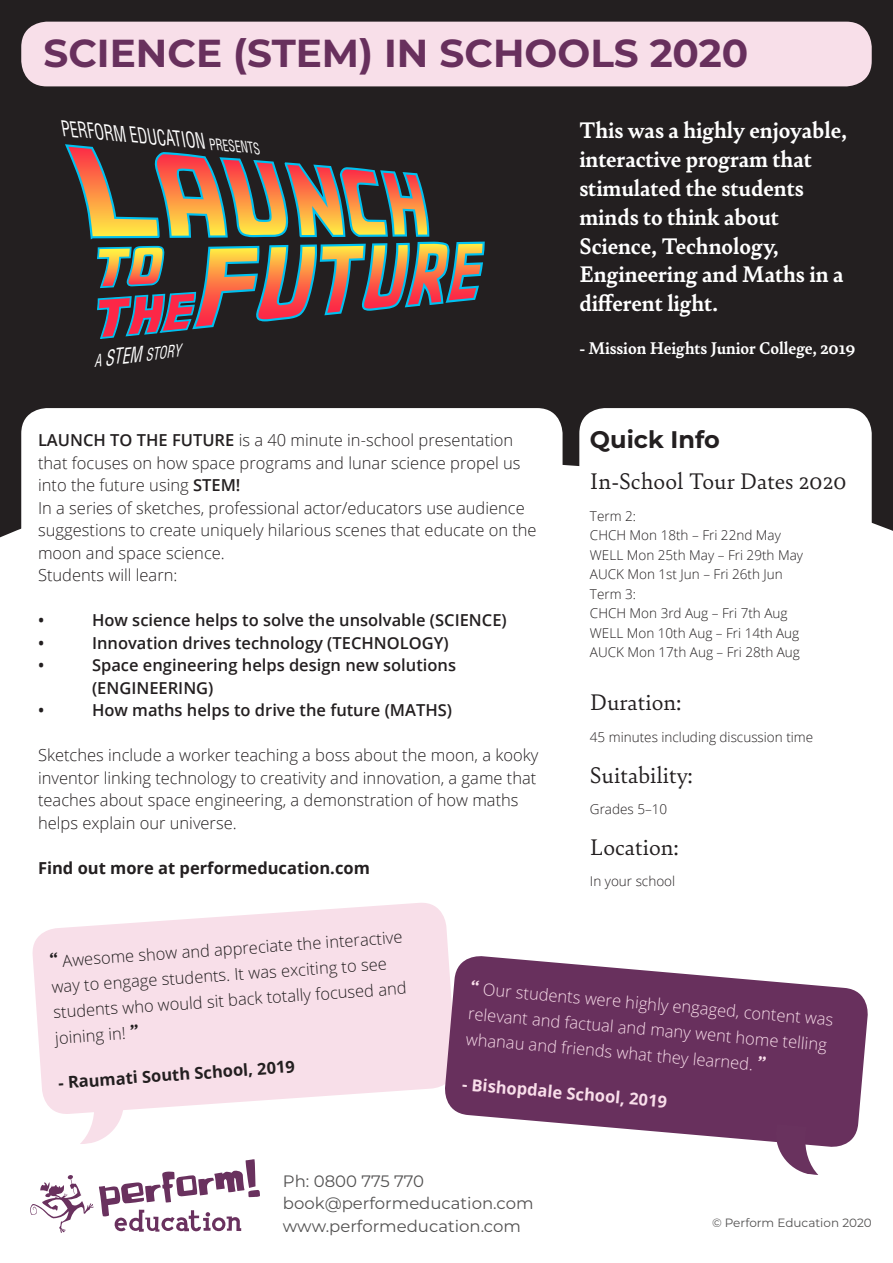
<style>
.page{position:relative;width:893px;height:1263px;background:#fff}
.page>*{position:absolute;margin:0;border:0;box-sizing:border-box;transform-origin:0 0}
.t1{font:700 39px "Montserrat";color:#68305d}
.t2{font:700 24px/28.8px "Bely";color:#fff}
.t3{font:24px "Bely";color:#231f20}
.t4{font:700 24px "Montserrat";color:#231f20}
.t5{font:italic condensed 20.85px "Helvetica CE";color:#fff;scale:.76 1}
.t6{font:700 18px "Bely";color:#fff}
.t7{font:300 16.5px/22.5px "Open Sans";color:#231f20}
.t8{font:600 16.5px/22.5px "Open Sans";color:#231f20}
.t9{font:300 16.5px/25.5px "Open Sans";color:#f9deea}
.t10{font:16.5px "Montserrat";color:#535252}
.t11{font:700 16.5px "Open Sans";color:#231f20}
.t12{font:700 16.5px "Open Sans";color:#f9deea}
.t13{font:italic condensed 16.5px "Helvetica CE";color:#fff;scale:.76 1}
.t14{font:300 13.5px "Open Sans";color:#231f20}
.t15{font:12px "Montserrat";color:#535252}
.s1{font-size:15.3px}
.s2{font-size:20.85px}
.s3{font-weight:600}
.s4{font-family:"Bely";font-weight:700;font-size:19.5px}
</style>
<div class="page">
<div style="left:0;top:0;width:893px;height:695px;background:#231f20"></div>
<svg style="left:0;top:465px;width:893px;height:230px;fill:#fff"></svg>
<div style="left:21px;top:408px;width:542px;height:474px;background:#fff;border-radius:26px"></div>
<div style="left:21px;top:22px;width:851px;height:64px;background:#f8dfe9;border-radius:26px"></div>
<div style="left:579px;top:408px;width:293px;height:511px;background:#fff;border-radius:26px"></div>
<svg style="left:65px;top:144px;width:420px;height:195px"></svg>
<svg style="left:30px;top:1159px;width:230px;height:74px"></svg>
<svg style="left:80px;top:1116px;width:41px;height:28px"></svg>
<svg style="left:32px;top:903px;width:416px;height:213px;background:#f8e3ec"></svg>
<svg style="left:443px;top:954px;width:425px;height:193px;fill:#68305d"></svg>
<svg style="left:772px;top:1124px;width:51px;height:51px"></svg>
<p class="t1" style="left:44px;top:25px;width:706px">SCIENCE (STEM) IN SCHOOLS 2020</p>
<p class="t5" style="left:64px;top:116px;width:264px;rotate:5deg">PERFORM EDUCATION <span class="s1">PRESENTS</span></p>
<p class="t13" style="left:92px;top:351px;width:116px;rotate:-7deg">A <span class="s2">STEM</span> STORY</p>
<p class="t7" style="left:38px;top:428px;width:484px"><span class="s3">LAUNCH TO THE FUTURE</span> is a 40 minute in-school presentation that focuses on how space programs and lunar science propel us into the future using <span class="s3">STEM!</span></p>
<p class="t7" style="left:38px;top:496px;width:500px">In a series of sketches, professional actor/educators use audience suggestions to create uniquely hilarious scenes that educate on the moon and space science.</p>
<p class="t7" style="left:38px;top:563px;width:141px">Students will learn:</p>
<p class="t8" style="left:38px;top:609px;width:8px">•</p>
<p class="t8" style="left:92px;top:609px;width:416px">How science helps to solve the unsolvable (SCIENCE)</p>
<p class="t8" style="left:38px;top:631px;width:8px">•</p>
<p class="t8" style="left:92px;top:631px;width:358px">Innovation drives technology (TECHNOLOGY)</p>
<p class="t8" style="left:38px;top:654px;width:8px">•</p>
<p class="t8" style="left:92px;top:654px;width:365px">Space engineering helps design new solutions (ENGINEERING)</p>
<p class="t8" style="left:38px;top:699px;width:8px">•</p>
<p class="t8" style="left:92px;top:699px;width:362px">How maths helps to drive the future (MATHS)</p>
<p class="t7" style="left:38px;top:743px;width:502px">Sketches include a worker teaching a boss about the moon, a kooky inventor linking technology to creativity and innovation, a game that teaches about space engineering, a demonstration of how maths helps explain our universe.</p>
<p class="t11" style="left:38px;top:856px;width:333px">Find out more at performeducation.com</p>
<p class="t2" style="left:579px;top:115px;width:269px">This was a highly enjoyable, interactive program that stimulated the students minds to think about<br>Science, Technology,<br>Engineering and Maths in a different light.</p>
<p class="t6" style="left:579px;top:336px;width:278px">- Mission Heights Junior College, 2019</p>
<p class="t4" style="left:590px;top:423px;width:131px">Quick Info</p>
<p class="t3" style="left:590px;top:464px;width:258px">In-School Tour Dates 2020</p>
<p class="t14" style="left:590px;top:507px;width:48px">Term 2:</p>
<p class="t14" style="left:590px;top:526px;width:192px">CHCH Mon 18th – Fri 22nd May</p>
<p class="t14" style="left:590px;top:546px;width:215px">WELL Mon 25th May – Fri 29th May</p>
<p class="t14" style="left:590px;top:565px;width:194px">AUCK Mon 1st Jun – Fri 26th Jun</p>
<p class="t14" style="left:590px;top:585px;width:48px">Term 3:</p>
<p class="t14" style="left:590px;top:604px;width:199px">CHCH Mon 3rd Aug – Fri 7th Aug</p>
<p class="t14" style="left:590px;top:624px;width:211px">WELL Mon 10th Aug – Fri 14th Aug</p>
<p class="t14" style="left:590px;top:643px;width:212px">AUCK Mon 17th Aug – Fri 28th Aug</p>
<p class="t3" style="left:590px;top:685px;width:93px">Duration:</p>
<p class="t14" style="left:590px;top:727px;width:225px">45 minutes including discussion time</p>
<p class="t3" style="left:590px;top:757px;width:104px">Suitability:</p>
<p class="t14" style="left:590px;top:800px;width:79px">Grades 5–10</p>
<p class="t3" style="left:590px;top:830px;width:90px">Location:</p>
<p class="t14" style="left:590px;top:872px;width:87px">In your school</p>
<p class="t7" style="left:49px;top:948px;width:355px;line-height:25.5px;rotate:-4deg"><span class="s4">“</span> Awesome show and appreciate the interactive way to engage students. It was exciting to see students who would sit back totally focused and joining in! <span class="s4">”</span></p>
<p class="t11" style="left:58px;top:1071px;width:239px;rotate:-4deg">- Raumati South School, 2019</p>
<p class="t9" style="left:472px;top:975px;width:366px;rotate:5deg"><span class="s4">“</span> Our students were highly engaged, content was relevant and factual and many went home telling whanau and friends what they learned. <span class="s4">”</span></p>
<p class="t12" style="left:463px;top:1072px;width:207px;rotate:5deg">- Bishopdale School, 2019</p>
<p class="t10" style="left:283px;top:1169px;width:143px">Ph: 0800 775 770</p>
<p class="t10" style="left:283px;top:1192px;width:252px">book@performeducation.com</p>
<p class="t10" style="left:283px;top:1214px;width:240px">www.performeducation.com</p>
<p class="t15" style="left:712px;top:1215px;width:161px">© Perform Education 2020</p>
</div>
